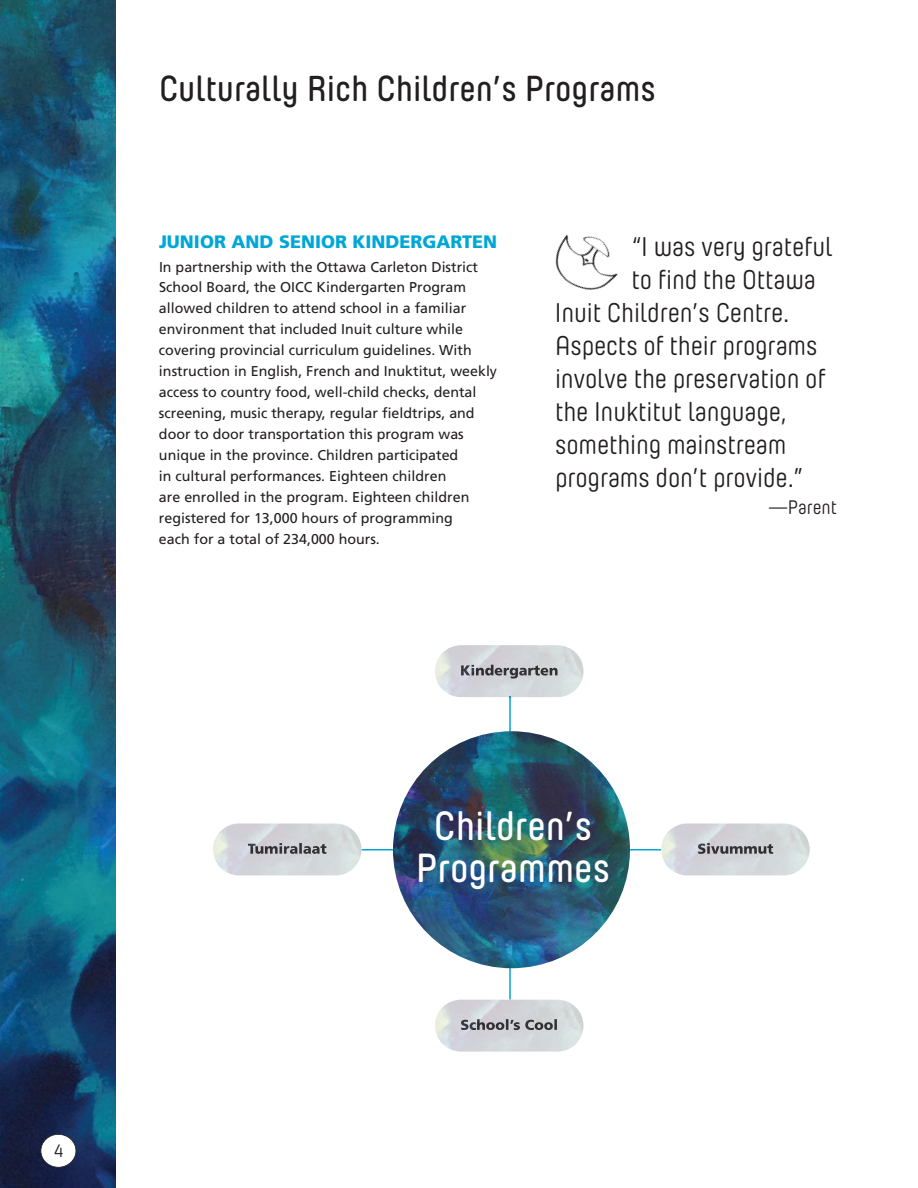
<style>
.page{position:relative;width:918px;height:1188px;background:#fff}
.page>*{position:absolute;margin:0;border:0;box-sizing:border-box;transform-origin:0 0}
.t1{font:600 40.5px/42px "Yummo W03";color:#fff;text-align:center}
.t2{font:600 36px "Yummo W03";color:#231f20}
.t3{font:27px "Yummo W03";letter-spacing:-.005em;color:#231f20}
.t4{font:19.5px "Yummo W03";color:#231f20}
.t5{font:900 18px "Frutiger LT Std";color:#00a7d6}
.t6{font:18px "Yummo W03";color:#231f20}
.t7{font:14.25px/21px "Frutiger LT Std";color:#231f20}
</style>
<div class="page">
<img style="left:0;top:0;width:116px;height:1188px">
<div style="left:41px;top:1134px;width:35px;height:33px;background:#fff;border-radius:50%"></div>
<div style="left:41px;top:1134px;width:35px;height:34px;border:2px solid #231f20;border-radius:50%"></div>
<hr style="left:595px;top:849px;width:66px;height:2px;background:#00a7d6">
<hr style="left:362px;top:849px;width:63px;height:2px;background:#00a7d6">
<hr style="left:509px;top:948px;width:2px;height:52px;background:#00a7d6">
<hr style="left:509px;top:697px;width:2px;height:42px;background:#00a7d6">
<img style="left:393px;top:731px;width:237px;height:237px;border-radius:50%">
<img style="left:435px;top:645px;width:149px;height:52px">
<img style="left:461px;top:665px;width:97px;height:14px">
<img style="left:555px;top:234px;width:63px;height:56px">
<img style="left:435px;top:1000px;width:149px;height:52px">
<img style="left:461px;top:1019px;width:96px;height:11px">
<img style="left:213px;top:824px;width:149px;height:51px">
<img style="left:248px;top:843px;width:78px;height:11px">
<img style="left:661px;top:824px;width:149px;height:51px">
<img style="left:698px;top:843px;width:75px;height:11px">
<h2 class="t2" style="left:159px;top:76px;width:499px">Culturally Rich Children’s Programs</h2>
<p class="t5" style="left:159px;top:234px;width:340px">JUNIOR AND SENIOR KINDERGARTEN</p>
<p class="t7" style="left:159px;top:257px;width:340px">In partnership with the Ottawa Carleton District School Board, the OICC Kindergarten Program allowed children to attend school in a familiar environment that included Inuit culture while covering provincial curriculum guidelines. With instruction in English, French and Inuktitut, weekly access to country food, well-child checks, dental screening, music therapy, regular fieldtrips, and door to door transportation this program was unique in the province. Children participated<br>in cultural performances. Eighteen children<br>are enrolled in the program. Eighteen children registered for 13,000 hours of programming<br>each for a total of 234,000 hours.</p>
<h3 class="t3" style="left:632px;top:237px;width:203px">“I was very grateful</h3>
<h3 class="t3" style="left:632px;top:270px;width:186px">to find the Ottawa</h3>
<h3 class="t3" style="left:555px;top:303px;width:236px">Inuit Children’s Centre.</h3>
<h3 class="t3" style="left:555px;top:336px;width:264px">Aspects of their programs</h3>
<h3 class="t3" style="left:555px;top:369px;width:272px">involve the preservation of</h3>
<h3 class="t3" style="left:555px;top:402px;width:234px">the Inuktitut language,</h3>
<h3 class="t3" style="left:555px;top:435px;width:233px">something mainstream</h3>
<h3 class="t3" style="left:555px;top:468px;width:250px">programs don’t provide.”</h3>
<h3 class="t4" style="left:768px;top:501px;width:70px">—Parent</h3>
<p class="t6" style="left:54px;top:1145px;width:11px">4</p>
<h1 class="t1" style="left:416px;top:808px;width:196px">Children’s<br>Programmes</h1>
</div>
